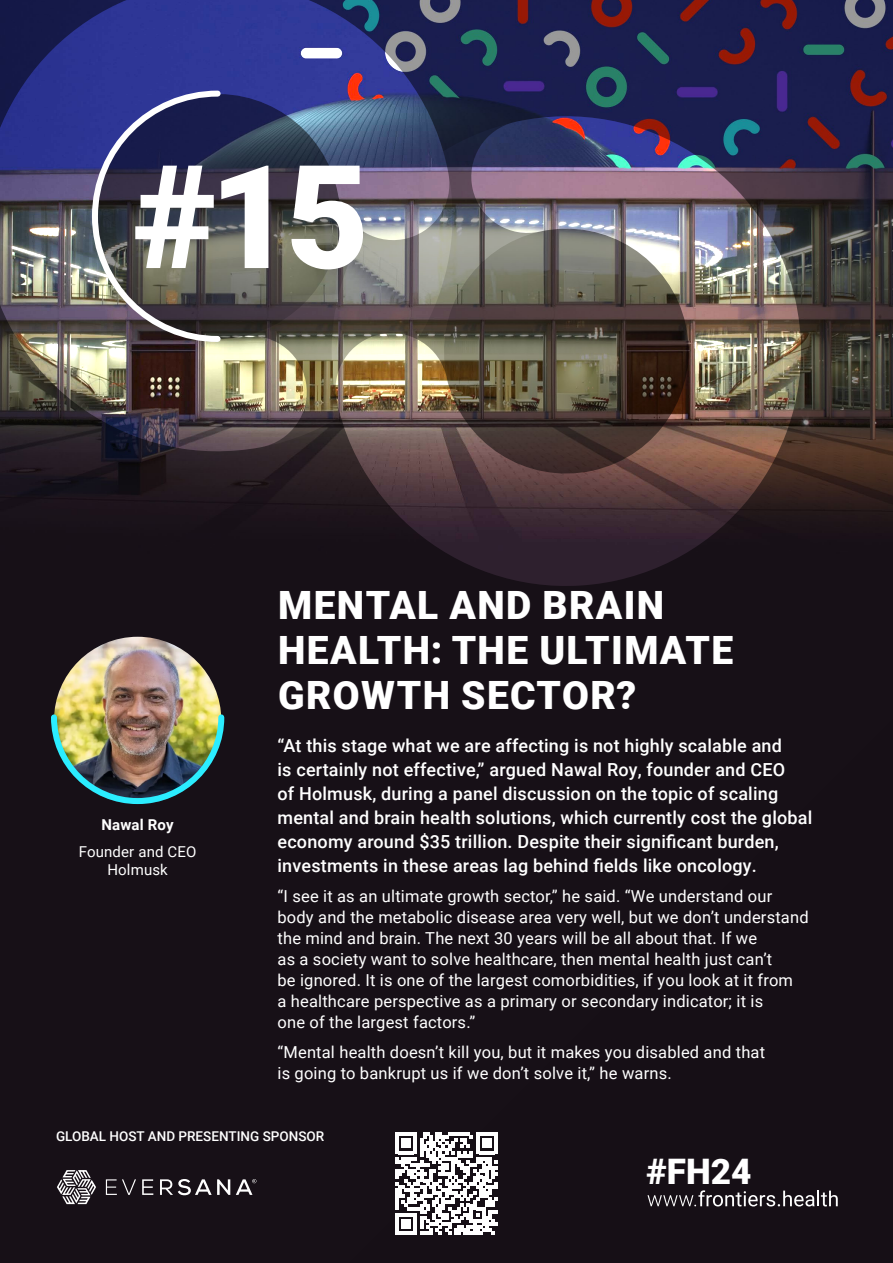
<style>
.page{position:relative;width:893px;height:1263px;background:#fff}
.page>*{position:absolute;margin:0;border:0;box-sizing:border-box;transform-origin:0 0}
.t1{font:900 144px "Roboto";color:#fff}
.t2{font:900 39px/45px "Roboto";letter-spacing:.035em;color:#fff}
.t3{font:900 35.1px "Roboto";color:#fff}
.t4{font:500 18px/24px "Roboto";letter-spacing:.01em;color:#fff}
.t5{font:16.5px/21px "Roboto";letter-spacing:.01em;color:#fff}
.t6{font:15px/18px "Roboto";letter-spacing:.01em;color:#fff;text-align:center}
.t7{font:700 15px "Roboto";letter-spacing:.01em;color:#fff}
.t8{font:500 13.5px "Roboto";color:#fff}
</style>
<div class="page">
<img style="left:0;top:0;width:893px;height:1263px">
<div style="left:287px;top:668px;width:606px;height:595px;background:#171017"></div>
<img style="left:0;top:0;width:454px;height:471px">
<img style="left:330px;top:94px;width:493px;height:497px">
<svg style="left:89px;top:88px;width:135px;height:257px;background:#4d4d62"></svg>
<img style="left:54px;top:637px;width:167px;height:167px;border-radius:84px">
<img style="left:48px;top:711px;width:179px;height:96px">
<svg style="left:647px;top:1190px;width:191px;height:16px;background:#504b50"></svg>
<svg style="left:106px;top:1179px;width:30px;height:16px"></svg>
<svg style="left:142px;top:1179px;width:11px;height:16px"></svg>
<svg style="left:160px;top:1179px;width:70px;height:16px"></svg>
<svg style="left:57px;top:1170px;width:39px;height:34px"></svg>
<svg style="left:236px;top:1179px;width:20px;height:16px"></svg>
<svg style="left:395px;top:1132px;width:103px;height:103px"></svg>
<h1 class="t1" style="left:133px;top:116px;width:238px">#15</h1>
<p class="t7" style="left:102px;top:814px;width:74px">Nawal Roy</p>
<p class="t6" style="left:79px;top:842px;width:119px">Founder and CEO<br>Holmusk</p>
<h2 class="t2" style="left:278px;top:581px;width:457px">MENTAL AND BRAIN<br>HEALTH: THE ULTIMATE<br>GROWTH SECTOR?</h2>
<p class="t4" style="left:278px;top:733px;width:536px">“At this stage what we are affecting is not highly scalable and<br>is certainly not effective,” argued Nawal Roy, founder and CEO<br>of Holmusk, during a panel discussion on the topic of scaling mental and brain health solutions, which currently cost the global economy around $35 trillion. Despite their significant burden, investments in these areas lag behind fields like oncology.</p>
<p class="t5" style="left:278px;top:885px;width:533px">“I see it as an ultimate growth sector,” he said. “We understand our body and the metabolic disease area very well, but we don’t understand the mind and brain. The next 30 years will be all about that. If we<br>as a society want to solve healthcare, then mental health just can’t<br>be ignored. It is one of the largest comorbidities, if you look at it from<br>a healthcare perspective as a primary or secondary indicator; it is<br>one of the largest factors.”</p>
<p class="t5" style="left:278px;top:1041px;width:489px">“Mental health doesn’t kill you, but it makes you disabled and that is going to bankrupt us if we don’t solve it,” he warns.</p>
<p class="t8" style="left:56px;top:1127px;width:270px">GLOBAL HOST AND PRESENTING SPONSOR</p>
<h3 class="t3" style="left:646px;top:1147px;width:107px">#FH24</h3>
</div>
